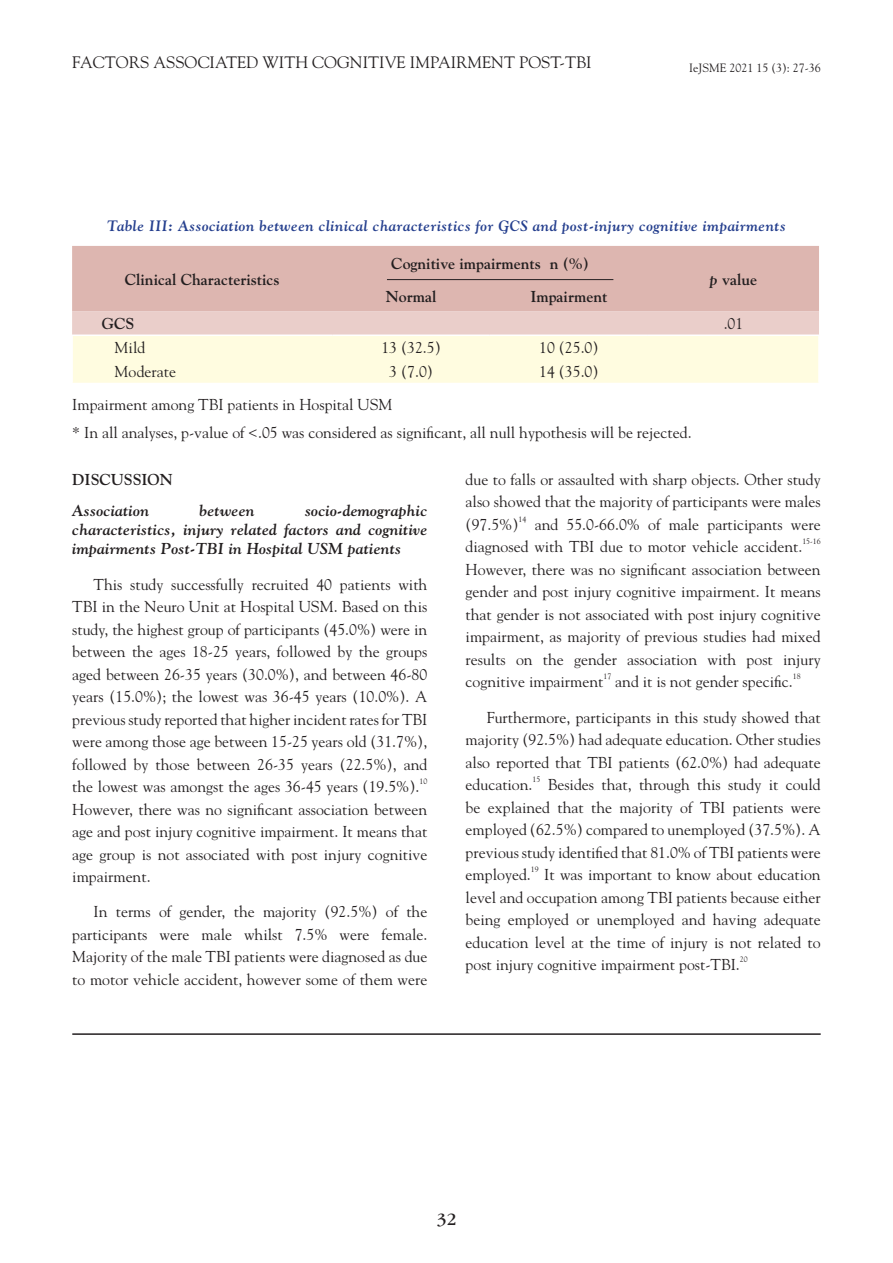
<style>
.page{position:relative;width:893px;height:1263px;background:#fff}
.page>*{position:absolute;margin:0;border:0;box-sizing:border-box;transform-origin:0 0}
.t1{font:18px "ITC Garamond Std";color:#231f20}
.code_Left{font:16.5px "Goudy Std";color:#231f20}
.abs_text{font:15.75px/22.5px "Goudy Std";color:#231f20;text-align:justify}
.abs_boldItalic{font:italic 700 15.75px/18.9px "Goudy Std";letter-spacing:.01em;color:#231f20;text-align:justify}
.abs_bold{font:700 15.75px "Goudy Std";color:#231f20}
.abs_bold-2{font:15.75px "Goudy Std";color:#231f20}
.table_text{font:italic 700 15px "Goudy Std";letter-spacing:.03em;color:#253f8e}
.t2{font:12px "Goudy Std";color:#231f20}
.abs_text-2{font:7.8px "Goudy Std";color:#231f20}
.s1{font-style:italic}
</style>
<div class="page">
<hr style="left:72px;top:1033px;width:749px;height:2px;background:#231f20">
<div style="left:72px;top:246px;width:747px;height:65px;background:#ddb6b0"></div>
<svg style="left:72px;top:311px;width:747px;height:72px;background:#f8ecd8"></svg>
<hr style="left:71px;top:334px;width:261px;height:2px;background:#fff">
<hr style="left:71px;top:336px;width:2px;height:23px;background:#fff">
<hr style="left:332px;top:334px;width:158px;height:2px;background:#fff">
<hr style="left:490px;top:334px;width:158px;height:2px;background:#fff">
<hr style="left:648px;top:334px;width:172px;height:2px;background:#fff">
<hr style="left:818px;top:336px;width:2px;height:23px;background:#fff">
<hr style="left:71px;top:359px;width:2px;height:24px;background:#fff">
<hr style="left:818px;top:359px;width:2px;height:24px;background:#fff">
<hr style="left:387px;top:279px;width:226px;height:1px;background:#231f20">
<p class="code_Left" style="left:72px;top:52px;width:521px">FACTORS ASSOCIATED WITH COGNITIVE IMPAIRMENT POST-TBI</p>
<p class="t2" style="left:689px;top:61px;width:133px">IeJSME 2021 15 (3): 27-36</p>
<p class="table_text" style="left:107px;top:216px;width:680px">Table III: Association between clinical characteristics for GCS and post-injury cognitive impairments</p>
<p class="abs_bold" style="left:125px;top:270px;width:156px">Clinical Characteristics</p>
<p class="abs_bold" style="left:391px;top:254px;width:199px">Cognitive impairments n (%)</p>
<p class="abs_bold" style="left:386px;top:287px;width:52px">Normal</p>
<p class="abs_bold" style="left:530px;top:287px;width:79px">Impairment</p>
<p class="abs_bold" style="left:710px;top:270px;width:49px"><span class="s1">p</span> value</p>
<p class="abs_bold" style="left:102px;top:314px;width:34px">GCS</p>
<p class="abs_bold-2" style="left:724px;top:314px;width:21px">.01</p>
<p class="abs_bold-2" style="left:115px;top:338px;width:32px">Mild</p>
<p class="abs_bold-2" style="left:381px;top:338px;width:61px">13 (32.5)</p>
<p class="abs_bold-2" style="left:539px;top:338px;width:61px">10 (25.0)</p>
<p class="abs_bold-2" style="left:115px;top:361px;width:63px">Moderate</p>
<p class="abs_bold-2" style="left:389px;top:361px;width:45px">3 (7.0)</p>
<p class="abs_bold-2" style="left:539px;top:361px;width:61px">14 (35.0)</p>
<p class="abs_text" style="left:72px;top:393px;width:322px">Impairment among TBI patients in Hospital USM</p>
<p class="abs_text" style="left:72px;top:421px;width:621px">* In all analyses, p-value of &lt;.05 was considered as significant, all null hypothesis will be rejected.</p>
<p class="abs_bold" style="left:72px;top:470px;width:102px">DISCUSSION</p>
<p class="abs_boldItalic" style="left:72px;top:501px;width:78px">Association</p>
<p class="abs_boldItalic" style="left:199px;top:501px;width:57px">between</p>
<p class="abs_boldItalic" style="left:72px;top:501px;width:357px;text-indent:233px">socio-demographic characteristics, injury related factors and cognitive impairments Post-TBI in Hospital USM patients</p>
<p class="abs_text" style="left:72px;top:573px;width:357px;text-indent:21px">This study successfully recruited 40 patients with TBI in the Neuro Unit at Hospital USM. Based on this study, the highest group of participants (45.0%) were in between the ages 18-25 years, followed by the groups aged between 26-35 years (30.0%), and between 46-80 years (15.0%); the lowest was 36-45 years (10.0%). A previous study reported that higher incident rates for TBI were among those age between 15-25 years old (31.7%), followed by those between 26-35 years (22.5%), and the lowest was amongst the ages 36-45 years (19.5%).</p>
<p class="abs_text-2" style="left:419px;top:777px;width:9px">10</p>
<p class="abs_text" style="left:72px;top:798px;width:357px">However, there was no significant association between age and post injury cognitive impairment. It means that age group is not associated with post injury cognitive impairment.</p>
<p class="abs_text" style="left:72px;top:900px;width:357px;text-indent:21px">In terms of gender, the majority (92.5%) of the participants were male whilst 7.5% were female.<br>Majority of the male TBI patients were diagnosed as due to motor vehicle accident, however some of them were</p>
<p class="abs_text" style="left:466px;top:468px;width:357px">due to falls or assaulted with sharp objects. Other study also showed that the majority of participants were males (97.5%)</p>
<p class="abs_text-2" style="left:519px;top:514px;width:9px">14</p>
<p class="abs_text" style="left:466px;top:513px;width:357px;text-indent:69px">and 55.0-66.0% of male participants were diagnosed with TBI due to motor vehicle accident.</p>
<p class="abs_text-2" style="left:802px;top:537px;width:20px">15-16</p>
<p class="abs_text" style="left:466px;top:558px;width:357px">However, there was no significant association between gender and post injury cognitive impairment. It means that gender is not associated with post injury cognitive impairment, as majority of previous studies had mixed results on the gender association with post injury cognitive impairment</p>
<p class="abs_text-2" style="left:603px;top:672px;width:9px">17</p>
<p class="abs_text" style="left:615px;top:670px;width:179px">and it is not gender specific.</p>
<p class="abs_text-2" style="left:793px;top:672px;width:9px">18</p>
<p class="abs_text" style="left:466px;top:706px;width:357px;text-indent:21px">Furthermore, participants in this study showed that majority (92.5%) had adequate education. Other studies also reported that TBI patients (62.0%) had adequate education.</p>
<p class="abs_text-2" style="left:533px;top:775px;width:9px">15</p>
<p class="abs_text" style="left:466px;top:773px;width:357px;text-indent:82px">Besides that, through this study it could be explained that the majority of TBI patients were employed (62.5%) compared to unemployed (37.5%). A previous study identified that 81.0% of TBI patients were employed.</p>
<p class="abs_text-2" style="left:531px;top:865px;width:9px">19</p>
<p class="abs_text" style="left:466px;top:863px;width:357px;text-indent:78px">It was important to know about education level and occupation among TBI patients because either being employed or unemployed and having adequate education level at the time of injury is not related to post injury cognitive impairment post-TBI.</p>
<p class="abs_text-2" style="left:740px;top:955px;width:9px">20</p>
<p class="t1" style="left:437px;top:1209px;width:21px">32</p>
</div>
